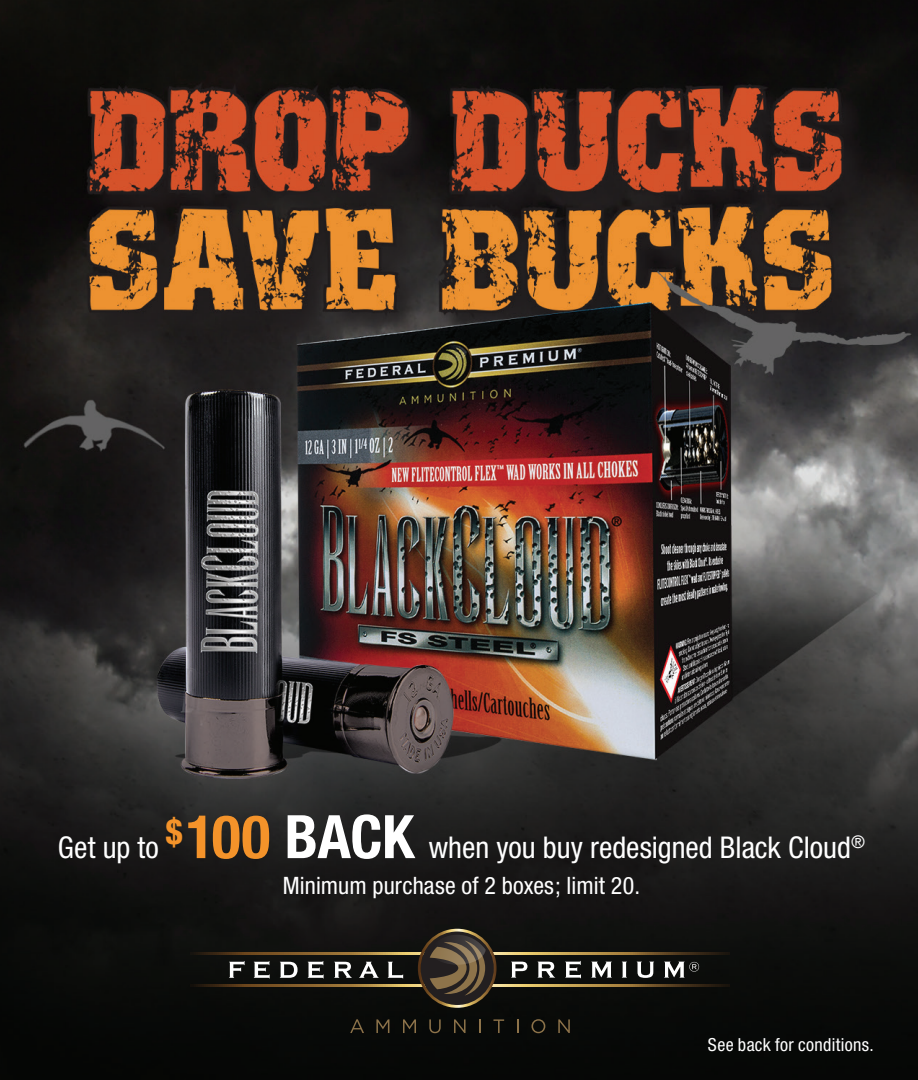
<style>
.page{position:relative;width:918px;height:1080px;background:#fff}
.page>*{position:absolute;margin:0;border:0;box-sizing:border-box;transform-origin:0 0}
.t1{font:condensed 30px "Helvetica Neue";color:#fff}
.t2{font:condensed 24px "Helvetica Neue";letter-spacing:.005em;color:#fff}
.t3{font:condensed 18px "Helvetica Neue";letter-spacing:.02em;color:#fff}
.s1{font-weight:700;font-size:60px;color:#f4932a}
.s2{font-weight:700;font-size:60px}
</style>
<div class="page">
<img style="left:0;top:0;width:918px;height:1080px">
<svg style="left:191px;top:953px;width:538px;height:2px"></svg>
<svg style="left:191px;top:984px;width:538px;height:2px"></svg>
<svg style="left:418px;top:929px;width:79px;height:79px;background:#483c2d"></svg>
<svg style="left:229px;top:961px;width:16px;height:17px"></svg>
<svg style="left:254px;top:961px;width:16px;height:18px"></svg>
<svg style="left:280px;top:962px;width:18px;height:16px"></svg>
<svg style="left:308px;top:961px;width:16px;height:18px"></svg>
<svg style="left:334px;top:962px;width:18px;height:16px"></svg>
<svg style="left:359px;top:962px;width:20px;height:16px"></svg>
<svg style="left:388px;top:962px;width:15px;height:17px"></svg>
<svg style="left:511px;top:962px;width:16px;height:16px"></svg>
<svg style="left:538px;top:962px;width:17px;height:16px"></svg>
<svg style="left:565px;top:961px;width:16px;height:17px"></svg>
<svg style="left:591px;top:962px;width:21px;height:16px"></svg>
<svg style="left:622px;top:962px;width:5px;height:16px"></svg>
<svg style="left:637px;top:962px;width:17px;height:16px"></svg>
<svg style="left:350px;top:1019px;width:14px;height:14px"></svg>
<svg style="left:376px;top:1019px;width:13px;height:14px"></svg>
<svg style="left:403px;top:1019px;width:13px;height:14px"></svg>
<svg style="left:429px;top:1019px;width:12px;height:14px"></svg>
<svg style="left:454px;top:1019px;width:12px;height:14px"></svg>
<svg style="left:479px;top:1019px;width:2px;height:14px"></svg>
<svg style="left:493px;top:1019px;width:11px;height:14px"></svg>
<svg style="left:517px;top:1019px;width:1px;height:14px"></svg>
<svg style="left:532px;top:1019px;width:13px;height:14px"></svg>
<svg style="left:558px;top:1019px;width:12px;height:14px"></svg>
<svg style="left:664px;top:962px;width:35px;height:16px"></svg>
<p class="t1" style="left:58px;top:830px;width:809px">Get up to <sup>$</sup><span class="s1">100</span> <span class="s2">BACK</span> when you buy redesigned Black Cloud<sup>®</sup></p>
<p class="t2" style="left:283px;top:872px;width:359px">Minimum purchase of 2 boxes; limit 20.</p>
<p class="t3" style="left:708px;top:1034px;width:167px">See back for conditions.</p>
</div>
